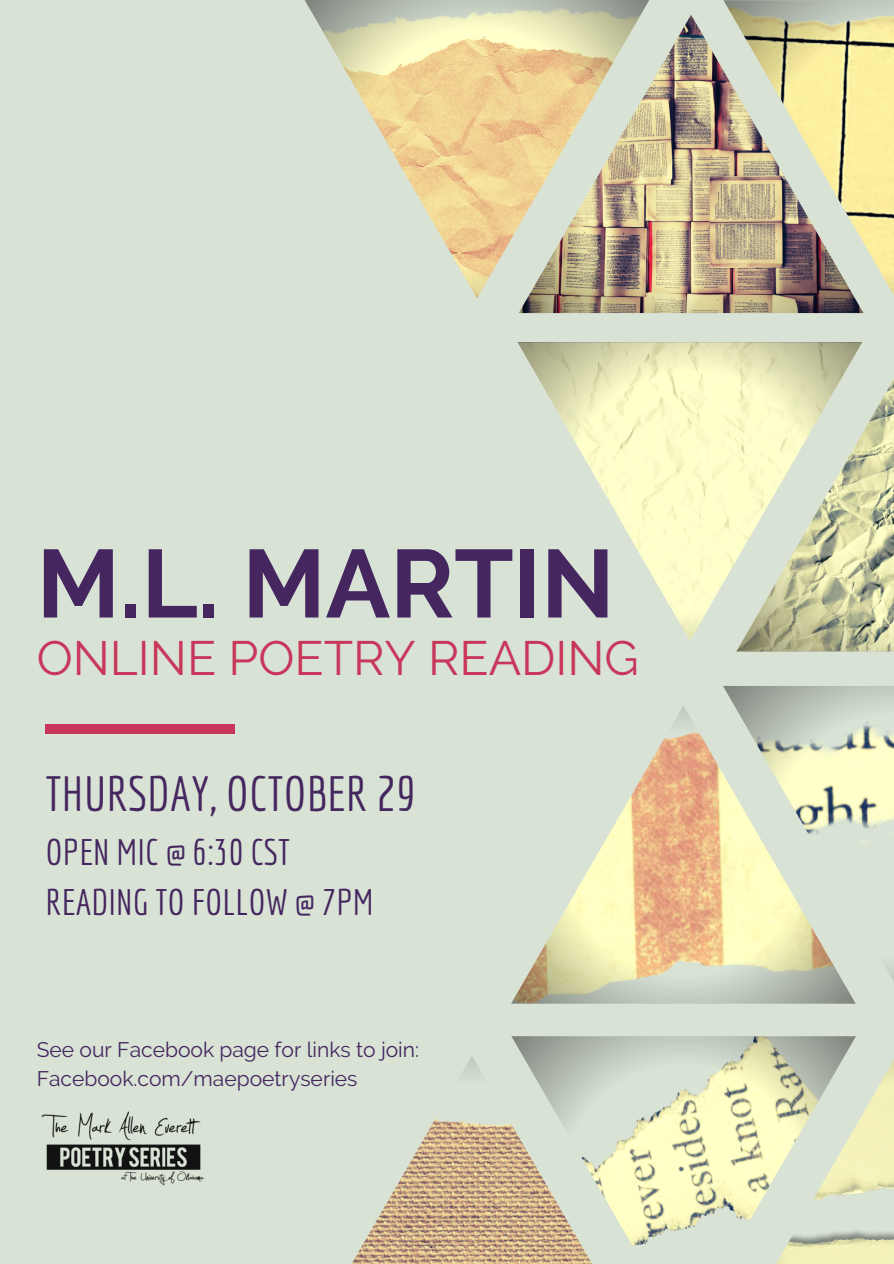
<style>
.page{position:relative;width:894px;height:1264px;background:#fff}
.page>*{position:absolute;margin:0;border:0;box-sizing:border-box;transform-origin:0 0}
.t1{font:700 96.15px "Raleway";color:#45265f}
.t2{font:48.3px "Economica";color:#45265f}
.t3{font:48px "Raleway";color:#c8375b}
.t4{font:36px/49.5px "Economica";color:#45265f}
.t5{font:21px/29.2px "Raleway";color:#45265f}
</style>
<div class="page">
<div style="left:0;top:0;width:893px;height:1263px;background:#d8e2d5"></div>
<svg style="left:305px;top:0;width:344px;height:298px"></svg>
<svg style="left:724px;top:1px;width:169px;height:293px;background:#e2dba2"></svg>
<svg style="left:517px;top:342px;width:344px;height:298px"></svg>
<svg style="left:723px;top:686px;width:170px;height:293px"></svg>
<img style="left:518px;top:15px;width:345px;height:298px">
<svg style="left:736px;top:353px;width:157px;height:298px"></svg>
<svg style="left:511px;top:705px;width:344px;height:298px"></svg>
<svg style="left:511px;top:1036px;width:344px;height:208px"></svg>
<svg style="left:352px;top:1055px;width:292px;height:208px"></svg>
<svg style="left:723px;top:1056px;width:170px;height:207px"></svg>
<div style="left:45px;top:724px;width:190px;height:10px;background:#c8375b"></div>
<img style="left:41px;top:1111px;width:164px;height:75px">
<h1 class="t1" style="left:37px;top:527px;width:579px">M.L. MARTIN</h1>
<h3 class="t3" style="left:37px;top:630px;width:603px">ONLINE POETRY READING</h3>
<h2 class="t2" style="left:45px;top:765px;width:372px">THURSDAY, OCTOBER 29</h2>
<h3 class="t4" style="left:45px;top:826px;width:330px">OPEN MIC @ 6:30 CST<br>READING TO FOLLOW @ 7PM</h3>
<p class="t5" style="left:37px;top:1034px;width:383px">See our Facebook page for links to join:<br>Facebook.com/maepoetryseries</p>
</div>
